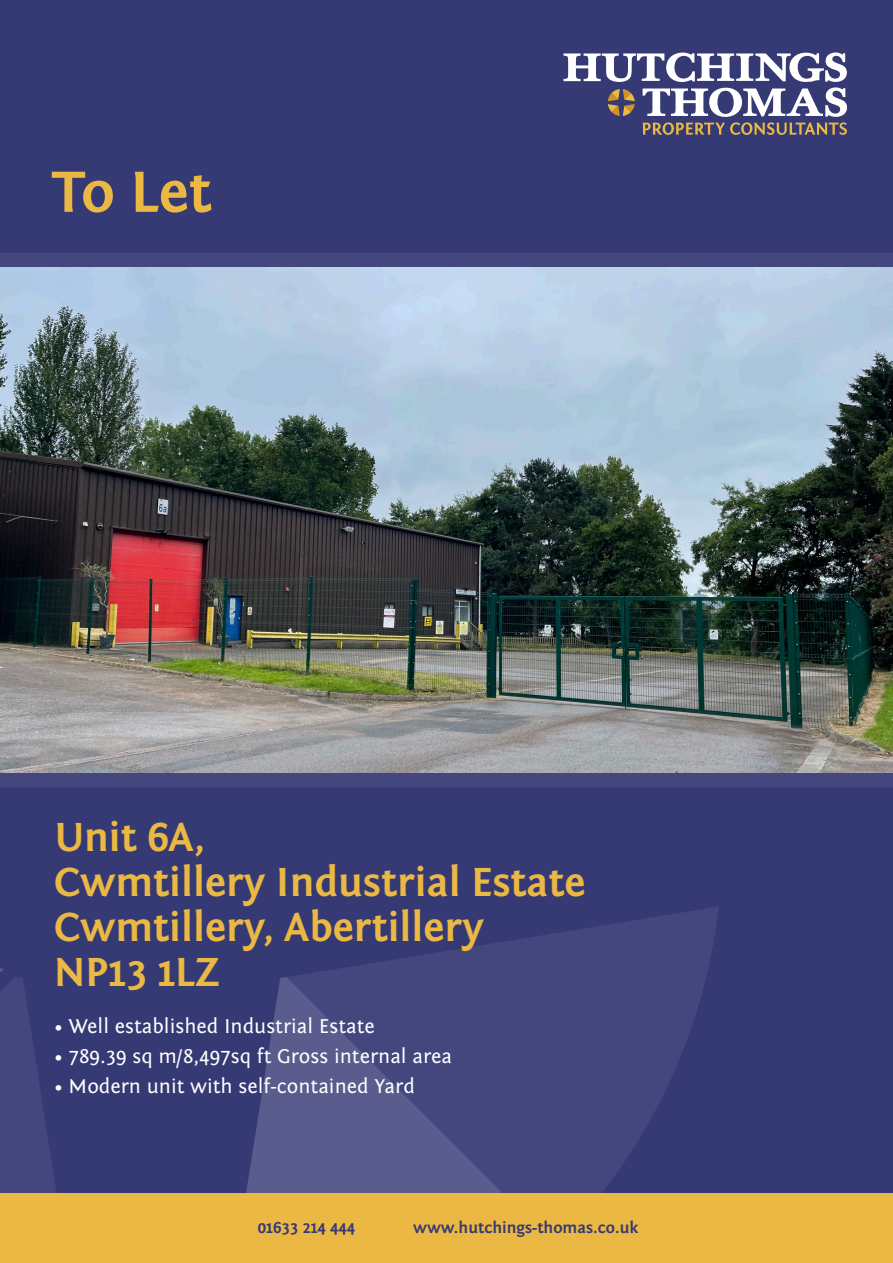
<style>
.page{position:relative;width:893px;height:1263px;background:#363a74}
.page>*{position:absolute;margin:0;border:0;box-sizing:border-box;transform-origin:0 0}
.t1{font:700 60px "Fontin Sans";color:#ebb843}
.t2{font:700 42px/45px "Fontin Sans";color:#ebb843}
.t3{font:21px "Fontin Sans";color:#fff}
.t4{font:700 16.5px "Fontin Sans";color:#363a74}
</style>
<div class="page">
<div style="left:0;top:253px;width:893px;height:534px;background:#43477e"></div>
<svg style="left:563px;top:52px;width:284px;height:83px"></svg>
<svg style="left:292px;top:907px;width:426px;height:286px;fill:#43477e"></svg>
<svg style="left:246px;top:977px;width:309px;height:216px;fill:#43477e"></svg>
<svg style="left:0;top:968px;width:56px;height:225px"></svg>
<img style="left:0;top:267px;width:893px;height:506px">
<div style="left:0;top:1193px;width:893px;height:70px;background:#ebb843"></div>
<p class="t1" style="left:52px;top:159px;width:161px">To Let</p>
<p class="t2" style="left:54px;top:815px;width:533px">Unit 6A,<br>Cwmtillery Industrial Estate</p>
<p class="t2" style="left:54px;top:905px;width:431px">Cwmtillery, Abertillery</p>
<p class="t2" style="left:54px;top:950px;width:167px">NP13 1LZ</p>
<p class="t3" style="left:54px;top:1014px;width:322px">• Well established Industrial Estate</p>
<p class="t3" style="left:54px;top:1044px;width:399px">• 789.39 sq m/8,497sq ft Gross internal area</p>
<p class="t3" style="left:54px;top:1074px;width:362px">• Modern unit with self-contained Yard</p>
<p class="t4" style="left:258px;top:1219px;width:99px">01633 214 444</p>
<p class="t4" style="left:413px;top:1219px;width:227px">www.hutchings-thomas.co.uk</p>
</div>
